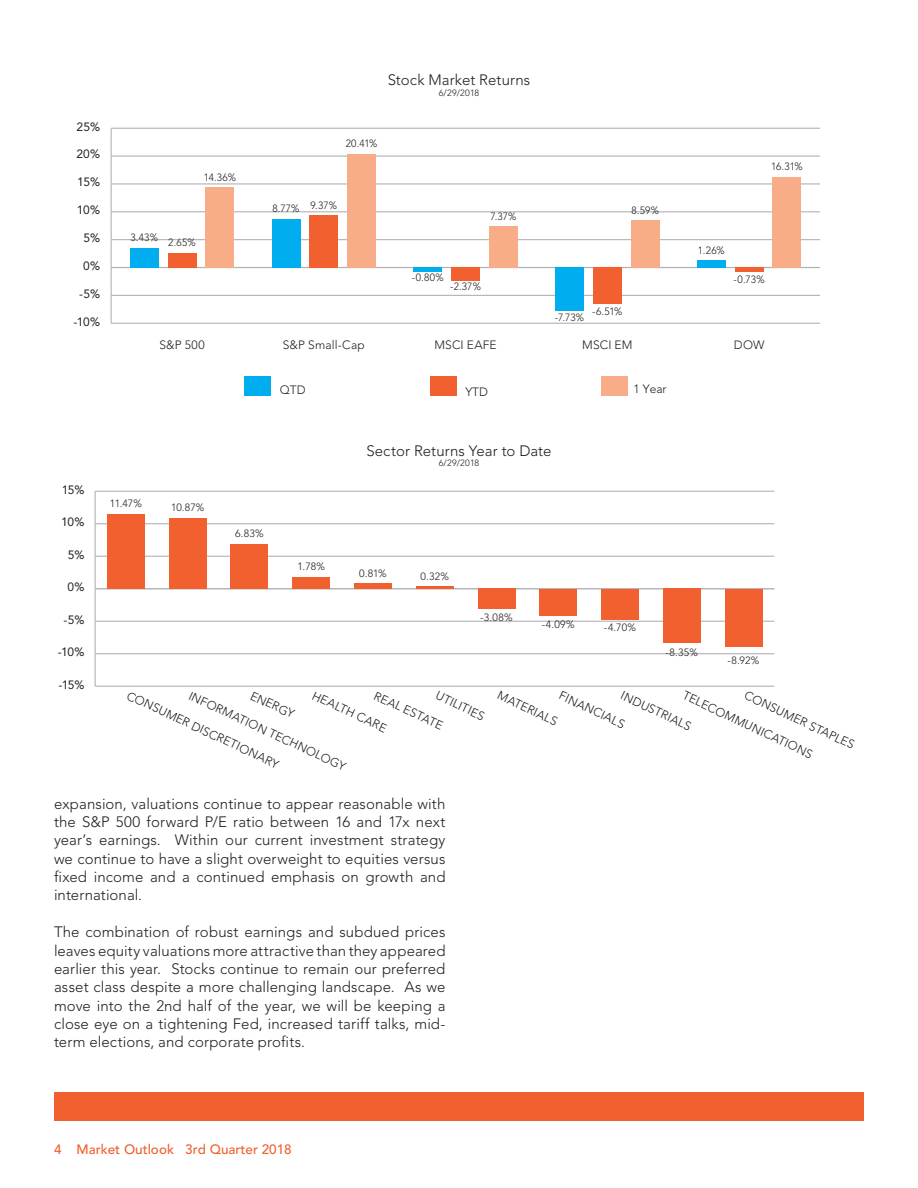
<style>
.page{position:relative;width:918px;height:1188px;background:#fff}
.page>*{position:absolute;margin:0;border:0;box-sizing:border-box;transform-origin:0 0}
.t1{font:300 15px/18.5px "Avenir";letter-spacing:.005em;color:#231f20;text-align:justify}
.t2{font:500 13.5px "Avenir";color:#f1602e}
.t3{font:300 12px "Avenir";letter-spacing:.01em;color:#231f20}
.t4{font:12px "Avenir";letter-spacing:-.025em;color:#231f20}
.t5{font:300 10.5px "Avenir";letter-spacing:.01em;color:#231f20}
.t6{font:300 9px "Avenir";letter-spacing:.02em;color:#231f20}
</style>
<div class="page">
<hr style="left:95px;top:491px;width:1px;height:195px;background:#b2b3b7">
<hr style="left:95px;top:686px;width:679px;height:1px;background:#b2b3b7">
<hr style="left:95px;top:653px;width:679px;height:1px;background:#b2b3b7">
<hr style="left:95px;top:621px;width:679px;height:1px;background:#b2b3b7">
<hr style="left:95px;top:588px;width:679px;height:1px;background:#b2b3b7">
<hr style="left:95px;top:556px;width:679px;height:1px;background:#b2b3b7">
<hr style="left:95px;top:523px;width:679px;height:1px;background:#b2b3b7">
<hr style="left:95px;top:491px;width:679px;height:1px;background:#b2b3b7">
<div style="left:107px;top:514px;width:38px;height:75px;background:#f1602e"></div>
<div style="left:169px;top:518px;width:37px;height:71px;background:#f1602e"></div>
<div style="left:231px;top:544px;width:37px;height:45px;background:#f1602e"></div>
<div style="left:293px;top:577px;width:37px;height:12px;background:#f1602e"></div>
<div style="left:354px;top:583px;width:38px;height:6px;background:#f1602e"></div>
<hr style="left:416px;top:587px;width:37px;height:2px;background:#f1602e">
<div style="left:478px;top:589px;width:37px;height:20px;background:#f1602e"></div>
<div style="left:540px;top:589px;width:37px;height:26px;background:#f1602e"></div>
<div style="left:601px;top:589px;width:38px;height:30px;background:#f1602e"></div>
<div style="left:663px;top:589px;width:37px;height:54px;background:#f1602e"></div>
<div style="left:725px;top:589px;width:37px;height:58px;background:#f1602e"></div>
<hr style="left:111px;top:128px;width:1px;height:195px;background:#b2b3b7">
<hr style="left:111px;top:323px;width:709px;height:1px;background:#b2b3b7">
<hr style="left:111px;top:295px;width:709px;height:1px;background:#b2b3b7">
<hr style="left:111px;top:267px;width:709px;height:1px;background:#b2b3b7">
<hr style="left:111px;top:239px;width:709px;height:1px;background:#b2b3b7">
<hr style="left:111px;top:211px;width:709px;height:1px;background:#b2b3b7">
<hr style="left:111px;top:183px;width:709px;height:2px;background:#b2b3b7">
<hr style="left:111px;top:156px;width:709px;height:1px;background:#b2b3b7">
<hr style="left:111px;top:128px;width:709px;height:1px;background:#b2b3b7">
<div style="left:601px;top:376px;width:26px;height:20px;background:#f8ac87"></div>
<div style="left:206px;top:188px;width:28px;height:80px;background:#f8ac87"></div>
<div style="left:347px;top:154px;width:29px;height:114px;background:#f8ac87"></div>
<div style="left:489px;top:226px;width:29px;height:42px;background:#f8ac87"></div>
<div style="left:631px;top:220px;width:28px;height:48px;background:#f8ac87"></div>
<div style="left:773px;top:177px;width:28px;height:91px;background:#f8ac87"></div>
<div style="left:430px;top:376px;width:26px;height:20px;background:#f1602e"></div>
<div style="left:168px;top:253px;width:28px;height:15px;background:#f1602e"></div>
<div style="left:310px;top:215px;width:28px;height:53px;background:#f1602e"></div>
<div style="left:451px;top:268px;width:29px;height:13px;background:#f1602e"></div>
<div style="left:593px;top:268px;width:29px;height:36px;background:#f1602e"></div>
<hr style="left:735px;top:268px;width:28px;height:4px;background:#f1602e">
<div style="left:244px;top:376px;width:27px;height:20px;background:#00aeef"></div>
<div style="left:130px;top:248px;width:28px;height:20px;background:#00aeef"></div>
<div style="left:272px;top:219px;width:28px;height:49px;background:#00aeef"></div>
<hr style="left:414px;top:268px;width:28px;height:4px;background:#00aeef">
<div style="left:555px;top:268px;width:29px;height:43px;background:#00aeef"></div>
<div style="left:697px;top:260px;width:29px;height:8px;background:#00aeef"></div>
<div style="left:54px;top:1093px;width:810px;height:28px;background:#f1602e"></div>
<p class="t4" style="left:77px;top:119px;width:25px">25%</p>
<p class="t4" style="left:76px;top:147px;width:25px">20%</p>
<p class="t4" style="left:77px;top:175px;width:24px">15%</p>
<p class="t4" style="left:77px;top:203px;width:25px">10%</p>
<p class="t4" style="left:83px;top:231px;width:18px">5%</p>
<p class="t4" style="left:83px;top:259px;width:18px">0%</p>
<p class="t4" style="left:79px;top:287px;width:22px">-5%</p>
<p class="t4" style="left:74px;top:314px;width:28px">-10%</p>
<p class="t5" style="left:204px;top:171px;width:34px">14.36%</p>
<p class="t5" style="left:130px;top:234px;width:67px">3.43% 2.65%</p>
<p class="t1" style="left:388px;top:71px;width:144px">Stock Market Returns</p>
<p class="t6" style="left:439px;top:87px;width:42px">6/29/2018</p>
<p class="t5" style="left:346px;top:137px;width:33px">20.41%</p>
<p class="t5" style="left:272px;top:201px;width:66px">8.77% 9.37%</p>
<p class="t5" style="left:490px;top:211px;width:28px">7.37%</p>
<p class="t5" style="left:412px;top:272px;width:33px">-0.80%</p>
<p class="t5" style="left:450px;top:280px;width:32px">-2.37%</p>
<p class="t5" style="left:631px;top:204px;width:29px">8.59%</p>
<p class="t5" style="left:555px;top:311px;width:31px">-7.73%</p>
<p class="t5" style="left:592px;top:305px;width:32px">-6.51%</p>
<p class="t5" style="left:771px;top:160px;width:33px">16.31%</p>
<p class="t5" style="left:698px;top:244px;width:28px">1.26%</p>
<p class="t5" style="left:734px;top:273px;width:33px">-0.73%</p>
<p class="t3" style="left:159px;top:338px;width:47px">S&amp;P 500</p>
<p class="t3" style="left:283px;top:338px;width:84px">S&amp;P Small-Cap</p>
<p class="t3" style="left:435px;top:338px;width:64px">MSCI EAFE</p>
<p class="t3" style="left:582px;top:338px;width:52px">MSCI EM</p>
<p class="t3" style="left:734px;top:338px;width:32px">DOW</p>
<p class="t3" style="left:280px;top:383px;width:27px">QTD</p>
<p class="t3" style="left:465px;top:385px;width:24px">YTD</p>
<p class="t3" style="left:633px;top:382px;width:35px">1 Year</p>
<p class="t4" style="left:62px;top:482px;width:24px">15%</p>
<p class="t4" style="left:61px;top:515px;width:25px">10%</p>
<p class="t4" style="left:68px;top:547px;width:18px">5%</p>
<p class="t4" style="left:68px;top:580px;width:18px">0%</p>
<p class="t4" style="left:64px;top:612px;width:22px">-5%</p>
<p class="t4" style="left:58px;top:645px;width:28px">-10%</p>
<p class="t4" style="left:58px;top:677px;width:28px">-15%</p>
<p class="t5" style="left:110px;top:497px;width:34px">11.47%</p>
<p class="t5" style="left:171px;top:501px;width:35px">10.87%</p>
<p class="t5" style="left:235px;top:528px;width:30px">6.83%</p>
<p class="t1" style="left:366px;top:441px;width:187px">Sector Returns Year to Date</p>
<p class="t6" style="left:439px;top:458px;width:42px">6/29/2018</p>
<p class="t5" style="left:298px;top:560px;width:29px">1.78%</p>
<p class="t5" style="left:359px;top:567px;width:29px">0.81%</p>
<p class="t5" style="left:420px;top:570px;width:30px">0.32%</p>
<p class="t5" style="left:480px;top:611px;width:34px">-3.08%</p>
<p class="t5" style="left:542px;top:618px;width:34px">-4.09%</p>
<p class="t5" style="left:604px;top:621px;width:34px">-4.70%</p>
<p class="t5" style="left:666px;top:646px;width:34px">-8.35%</p>
<p class="t5" style="left:727px;top:654px;width:34px">-8.92%</p>
<p class="t3" style="left:686px;top:688px;width:143px;rotate:25deg">TELECOMMUNICATIONS</p>
<p class="t3" style="left:748px;top:688px;width:121px;rotate:25deg">CONSUMER STAPLES</p>
<p class="t3" style="left:131px;top:688px;width:168px;rotate:25deg">CONSUMER DISCRETIONARY</p>
<p class="t3" style="left:439px;top:688px;width:54px;rotate:25deg">UTILITIES</p>
<p class="t3" style="left:501px;top:688px;width:66px;rotate:25deg">MATERIALS</p>
<p class="t3" style="left:563px;top:688px;width:72px;rotate:25deg">FINANCIALS</p>
<p class="t3" style="left:625px;top:688px;width:78px;rotate:25deg">INDUSTRIALS</p>
<p class="t3" style="left:378px;top:688px;width:76px;rotate:25deg">REAL ESTATE</p>
<p class="t3" style="left:254px;top:688px;width:49px;rotate:25deg">ENERGY</p>
<p class="t3" style="left:316px;top:688px;width:82px;rotate:25deg">HEALTH CARE</p>
<p class="t3" style="left:192px;top:688px;width:173px;rotate:25deg">INFORMATION TECHNOLOGY</p>
<p class="t1" style="left:54px;top:794px;width:393px">expansion, valuations continue to appear reasonable with the S&amp;P 500 forward P/E ratio between 16 and 17x next year’s earnings. Within our current investment strategy we continue to have a slight overweight to equities versus fixed income and a continued emphasis on growth and international.</p>
<p class="t1" style="left:54px;top:923px;width:393px">The combination of robust earnings and subdued prices leaves equity valuations more attractive than they appeared earlier this year. Stocks continue to remain our preferred asset class despite a more challenging landscape. As we move into the 2nd half of the year, we will be keeping a close eye on a tightening Fed, increased tariff talks, mid&shy;term elections, and corporate profits.</p>
<p class="t2" style="left:54px;top:1142px;width:239px">4 Market Outlook 3rd Quarter 2018</p>
</div>
